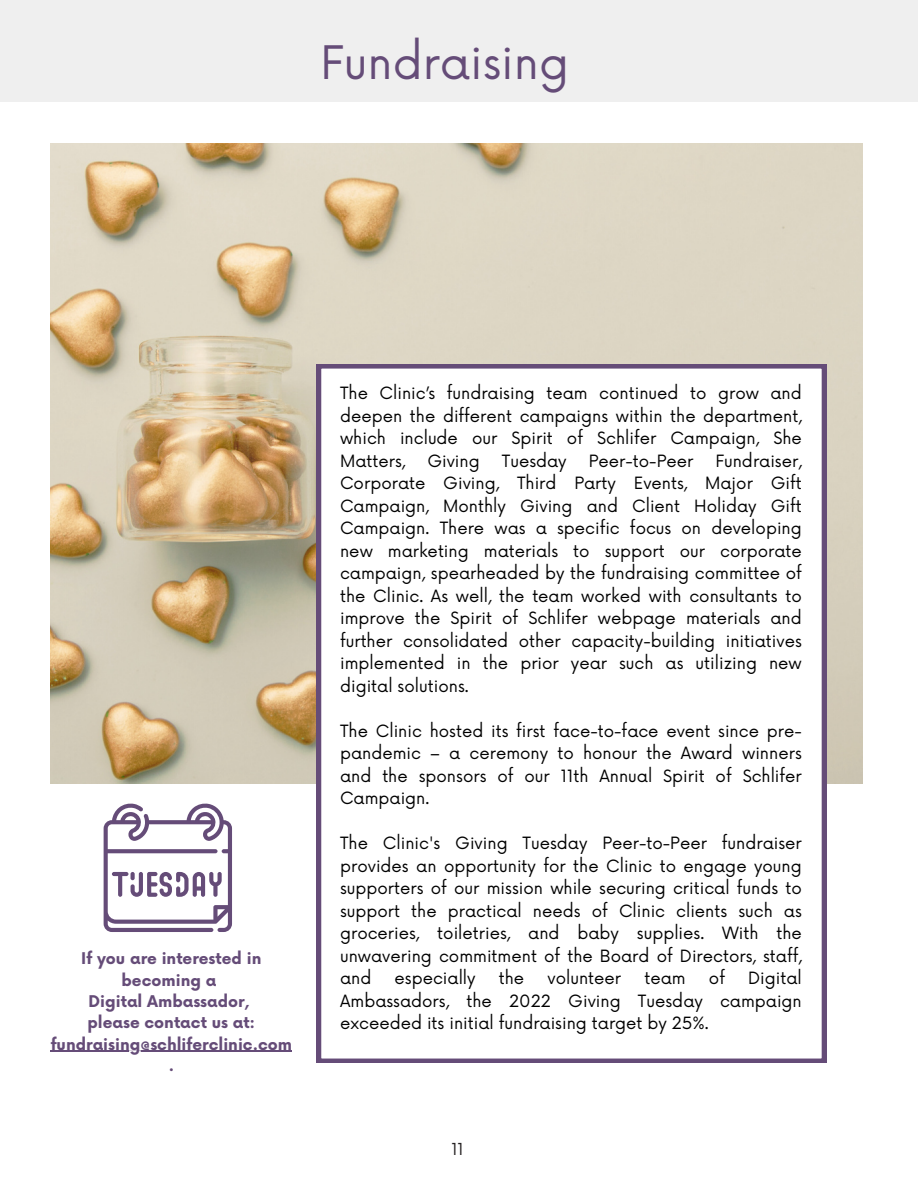
<style>
.page{position:relative;width:918px;height:1188px;background:#fff}
.page>*{position:absolute;margin:0;border:0;box-sizing:border-box;transform-origin:0 0}
.t1{font:45px "Now";color:#654c78}
.t2{font:16.5px/22.5px "Now";color:#000;text-align:justify}
.t3{font:16.05px "Now";color:#231f20}
.t4{font:700 15.75px/21.3px "Now";color:#654c78;text-align:center}
</style>
<div class="page">
<svg style="left:104px;top:803px;width:128px;height:129px"></svg>
<hr style="left:51px;top:1051px;width:241px;height:1px;background:#654c78">
<div style="left:0;top:0;width:918px;height:102px;background:#efefef"></div>
<img style="left:51px;top:143px;width:812px;height:640px">
<svg style="left:317px;top:364px;width:509px;height:699px"></svg>
<p class="t1" style="left:320px;top:38px;width:250px">Fundraising</p>
<p class="t4" style="left:81px;top:949px;width:182px">If you are interested in becoming a</p>
<p class="t4" style="left:88px;top:992px;width:163px">Digital Ambassador,</p>
<p class="t4" style="left:51px;top:1013px;width:243px">please contact us at: fundraising@schliferclinic.com .</p>
<p class="t2" style="left:340px;top:383px;width:463px">The Clinic’s fundraising team continued to grow and deepen the different campaigns within the department, which include our Spirit of Schlifer Campaign, She Matters,</p>
<p class="t2" style="left:340px;top:450px;width:463px;text-indent:375px">Fundraiser, Corporate Giving, Third Party Events, Major Gift Campaign, Monthly Giving and Client Holiday Gift Campaign. There was a specific focus on developing new marketing materials to support our corporate campaign, spearheaded by the fundraising committee of the Clinic. As well, the team worked with consultants to improve the Spirit of Schlifer webpage materials and further consolidated other capacity-building initiatives implemented in the prior year such as utilizing new digital solutions.</p>
<p class="t2" style="left:340px;top:720px;width:463px">The Clinic hosted its first face-to-face event since pre&shy;pandemic – a ceremony to honour the Award winners and the sponsors of our 11th Annual Spirit of Schlifer Campaign.</p>
<p class="t2" style="left:340px;top:833px;width:463px">The Clinic's Giving Tuesday Peer-to-Peer fundraiser provides an opportunity for the Clinic to engage young supporters of our mission while securing critical funds to support the practical needs of Clinic clients such as groceries, toiletries, and baby supplies. With the unwavering commitment of the Board of Directors, staff, and</p>
<p class="t2" style="left:427px;top:450px;width:54px">Giving</p>
<p class="t2" style="left:502px;top:450px;width:66px">Tuesday</p>
<p class="t2" style="left:589px;top:450px;width:106px">Peer-to-Peer</p>
<p class="t2" style="left:340px;top:968px;width:463px;text-indent:408px">Digital Ambassadors, the 2022 Giving Tuesday campaign exceeded its initial fundraising target by 25%.</p>
<p class="t2" style="left:395px;top:968px;width:83px">especially</p>
<p class="t2" style="left:499px;top:968px;width:27px">the</p>
<p class="t2" style="left:548px;top:968px;width:75px">volunteer</p>
<p class="t2" style="left:644px;top:968px;width:43px">team</p>
<p class="t2" style="left:709px;top:968px;width:18px">of</p>
<p class="t3" style="left:452px;top:1140px;width:14px">11</p>
</div>
